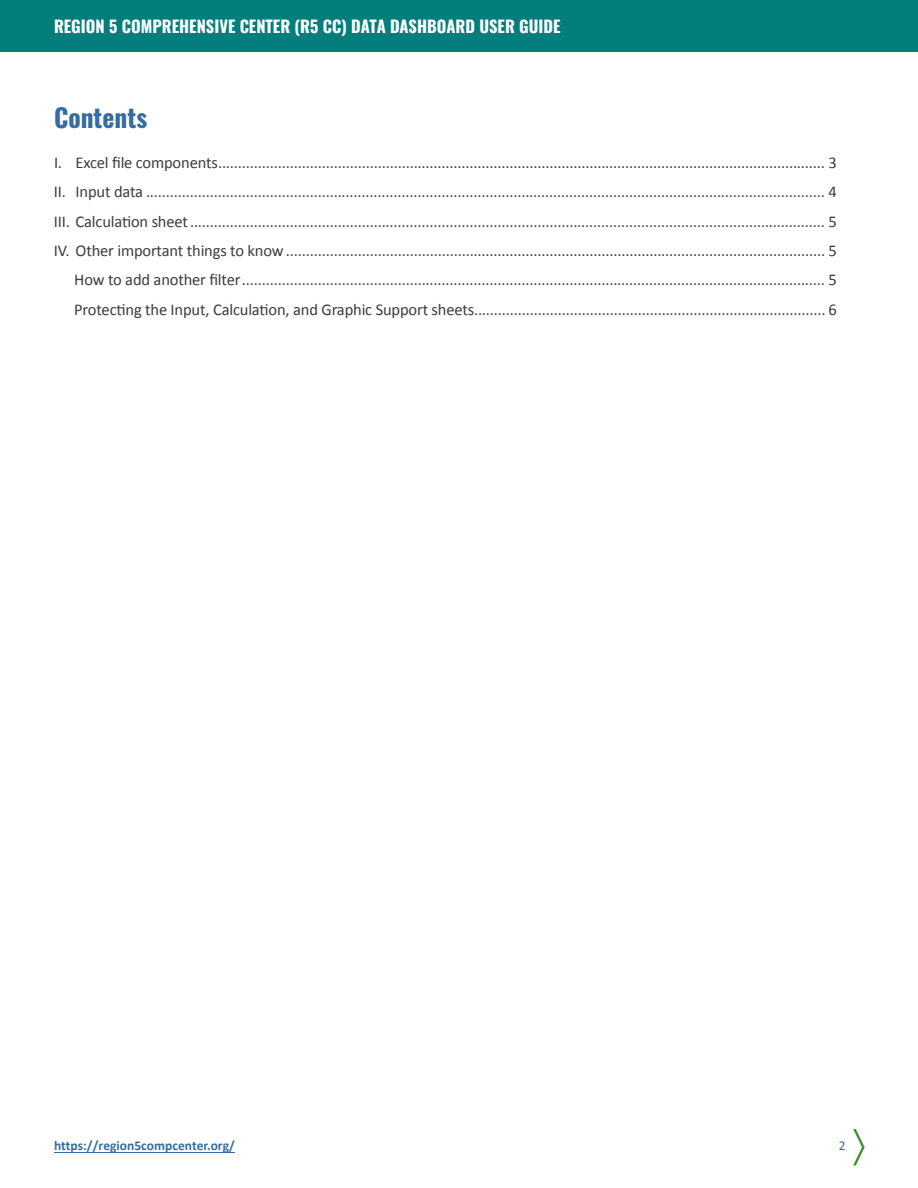
<style>
.page{position:relative;width:918px;height:1188px;background:#fff}
.page>*{position:absolute;margin:0;border:0;box-sizing:border-box;transform-origin:0 0}
.t1{font:700 25.5px "Oswald";color:#356da2}
.t2{font:16.5px "Calibri";letter-spacing:-.01em;color:#393d40}
.t3{font:700 16.5px "Oswald";color:#fff}
.t4{font:700 13.5px "Calibri";color:#356da2}
.t5{font:13.5px "Calibri";color:#356da2}
</style>
<div class="page">
<div style="left:0;top:0;width:918px;height:52px;background:#047e7d"></div>
<hr style="left:54px;top:1152px;width:181px;height:1px;background:#356da2">
<svg style="left:853px;top:1129px;width:12px;height:37px"></svg>
<p class="t3" style="left:54px;top:18px;width:508px">REGION 5 COMPREHENSIVE CENTER (R5 CC) DATA DASHBOARD USER GUIDE</p>
<h2 class="t1" style="left:54px;top:104px;width:95px">Contents</h2>
<p class="t2" style="left:54px;top:153px;width:785px">I. Excel file components........................................................................................................................................................ 3</p>
<p class="t2" style="left:54px;top:182px;width:785px">II. Input data .......................................................................................................................................................................... 4</p>
<p class="t2" style="left:54px;top:211px;width:784px">III. Calculation sheet............................................................................................................................................................... 5</p>
<p class="t2" style="left:54px;top:240px;width:784px">IV. Other important things to know....................................................................................................................................... 5</p>
<p class="t2" style="left:74px;top:270px;width:764px">How to add another filter.................................................................................................................................................. 5</p>
<p class="t2" style="left:74px;top:299px;width:764px">Protecting the Input, Calculation, and Graphic Support sheets........................................................................................ 6</p>
<p class="t4" style="left:54px;top:1137px;width:182px">https://region5compcenter.org/</p>
<p class="t5" style="left:839px;top:1137px;width:8px">2</p>
</div>
